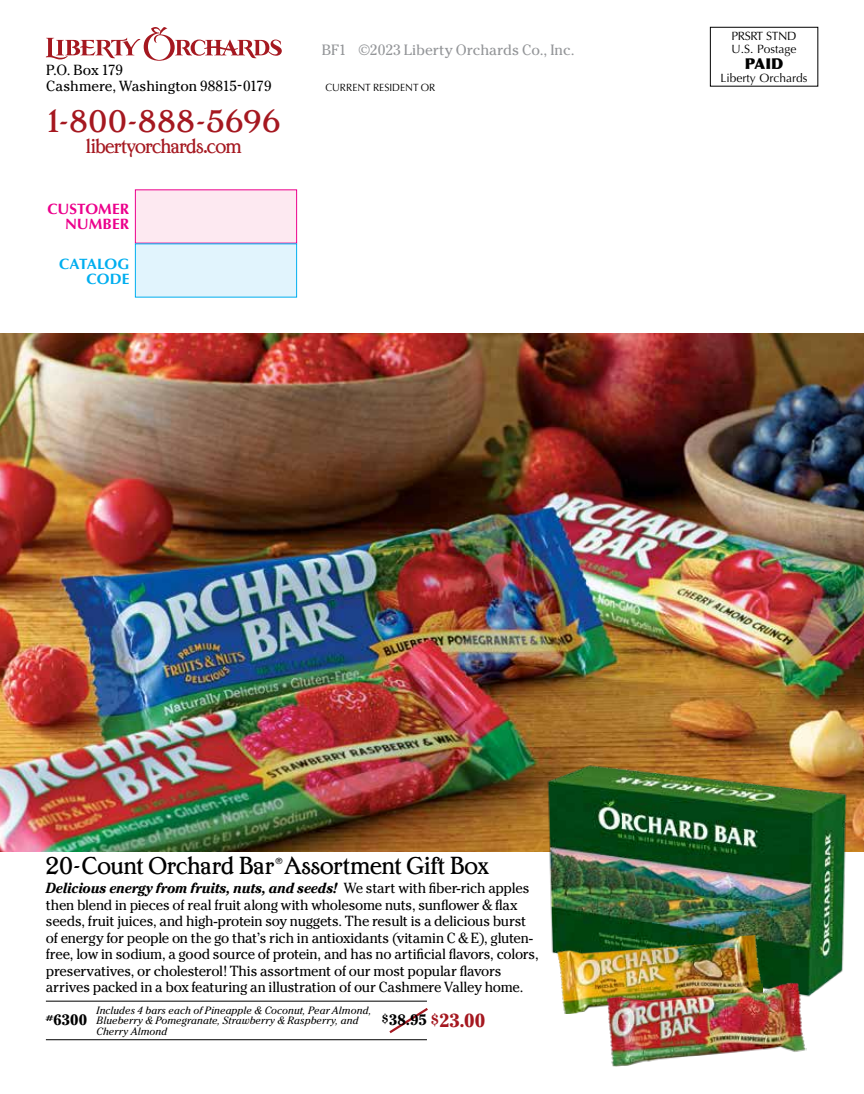
<style>
.page{position:relative;width:864px;height:1094px;background:#fff}
.page>*{position:absolute;margin:0;border:0;box-sizing:border-box;transform-origin:0 0}
.t1{font:33px "Edwardian Medium Plain";letter-spacing:.025em;color:#a51820}
.t2{font:25.65px "Edwardian Medium Plain";letter-spacing:-.01em;color:#000;scale:.95 1}
.t3{font:21px "Edwardian Medium Plain";letter-spacing:-.035em;color:#a51820;scale:.93 1}
.t4{font:700 18.75px "Cheltenham ITC Pro";color:#a51820}
.t5{font:700 15px/15px "Optima";letter-spacing:.005em;color:#ec008c;text-align:right}
.t6{font:700 15px/15px "Optima";letter-spacing:.005em;color:#00aeef;text-align:right}
.t7{font:700 15px "Cheltenham ITC Pro";letter-spacing:.005em;color:#000}
.t8{font:900 15px "Optima";color:#000}
.t9{font:14.85px "Cheltenham ITC Pro";color:#939598}
.t10{font:14.55px/16.5px "Cheltenham ITC Pro";letter-spacing:-.02em;color:#000}
.t11{font:14.55px/16px "Cheltenham ITC Pro";color:#000}
.t12{font:12px/12.8px "Optima";letter-spacing:-.025em;color:#000}
.t13{font:12px "Optima";color:#000}
.t14{font:italic 10.5px/10.5px "Cheltenham ITC Pro";letter-spacing:.01em;color:#000}
.t15{font:10.5px "Optima";letter-spacing:.005em;color:#000;scale:.96 1}
.t16{font:8.55px "Helvetica Neue";color:#000;scale:1.05 1}
.s1{font-weight:700;font-style:italic}
.s2{font-size:15px}
.s3{font-size:12px}
</style>
<div class="page">
<img style="left:0;top:333px;width:864px;height:519px">
<div style="left:710px;top:27px;width:108px;height:59px;border:1px solid #000"></div>
<svg style="left:46px;top:27px;width:236px;height:34px"></svg>
<div style="left:135px;top:189px;width:162px;height:54px;background:#fde9f1"></div>
<div style="left:135px;top:243px;width:162px;height:54px;background:#e1f4fd"></div>
<svg style="left:389px;top:1008px;width:39px;height:26px"></svg>
<hr style="left:46px;top:1000px;width:381px;height:1px;background:#000">
<hr style="left:46px;top:1039px;width:381px;height:1px;background:#000">
<img style="left:514px;top:734px;width:350px;height:280px">
<img style="left:558px;top:935px;width:205px;height:78px">
<img style="left:605px;top:980px;width:202px;height:87px">
<p class="t11" style="left:46px;top:61px;width:227px">P.O. Box 179<br>Cashmere, Washington 98815-0179</p>
<h1 class="t1" style="left:47px;top:103px;width:234px">1-800-888-5696</h1>
<h3 class="t3" style="left:86px;top:134px;width:169px">libertyorchards.com</h3>
<p class="t5" style="left:47px;top:202px;width:83px">CUSTOMER<br>NUMBER</p>
<p class="t6" style="left:59px;top:257px;width:72px">CATALOG<br>CODE</p>
<p class="t9" style="left:322px;top:40px;width:254px">BF1 ©2023 Liberty Orchards Co., Inc.</p>
<p class="t15" style="left:326px;top:81px;width:116px">CURRENT RESIDENT OR</p>
<p class="t12" style="left:732px;top:30px;width:67px">PRSRT STND<br>U.S. Postage</p>
<p class="t8" style="left:745px;top:55px;width:40px">PAID</p>
<p class="t13" style="left:721px;top:71px;width:89px">Liberty Orchards</p>
<h2 class="t2" style="left:46px;top:851px;width:468px">20-Count Orchard Bar Assortment Gift Box</h2>
<p class="t16" style="left:275px;top:854px;width:8px">®</p>
<p class="t10" style="left:46px;top:879px;width:494px"><span class="s1">Delicious energy from fruits, nuts, and seeds!</span> We start with fiber-rich apples then blend in pieces of real fruit along with wholesome nuts, sunflower &amp; flax seeds, fruit juices, and high-protein soy nuggets. The result is a delicious burst of energy for people on the go that’s rich in antioxidants (vitamin C &amp; E), gluten&shy;free, low in sodium, a good source of protein, and has no artificial flavors, colors, preservatives, or cholesterol! This assortment of our most popular flavors arrives packed in a box featuring an illustration of our Cashmere Valley home.</p>
<p class="t14" style="left:97px;top:1004px;width:276px">Includes 4 bars each of Pineapple &amp; Coconut, Pear Almond,<br>Blueberry &amp; Pomegranate, Strawberry &amp; Raspberry, and<br>Cherry Almond</p>
<p class="t4" style="left:431px;top:1009px;width:56px"><span class="s2">$</span>23.00</p>
<p class="t7" style="left:46px;top:1010px;width:43px"><span class="s3">#</span>6300</p>
<p class="t7" style="left:382px;top:1010px;width:47px"><span class="s3">$</span>38.95</p>
</div>
